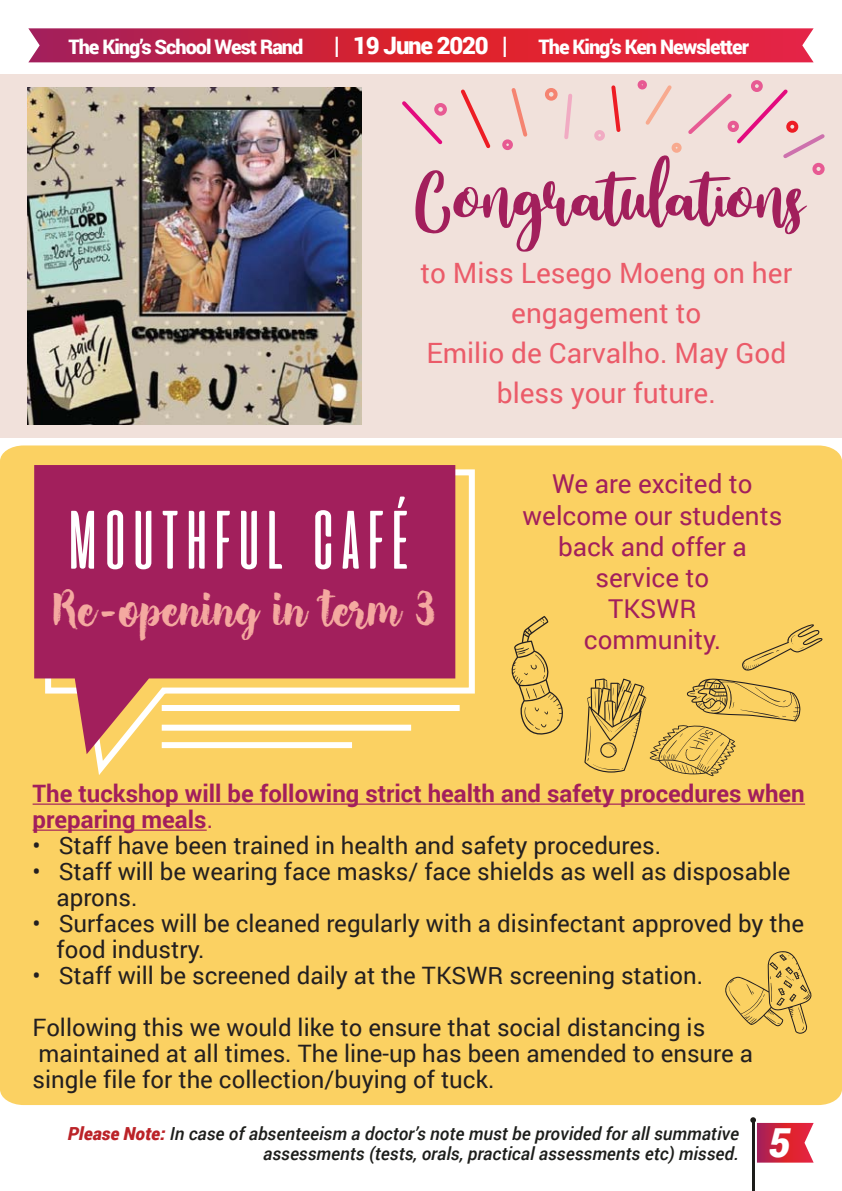
<style>
.page{position:relative;width:842px;height:1191px;background:#fff}
.page>*{position:absolute;margin:0;border:0;box-sizing:border-box;transform-origin:0 0}
.t1{font:91.2px "Angelina Alt Demo";color:#a21f5c}
.t2{font:82.6px "aliensandcows";letter-spacing:-.1em;color:#fff}
.t3{font:47.8px "Hensa";color:#f4a9a0}
.t4{font:italic 900 40px "Roboto";color:#fff}
.t5{font:28px/40px "Roboto";color:#eb5b69;text-align:center}
.t6{font:26px/31.2px "Roboto";color:#a21f5c;text-align:center}
.t7{font:24px/26px "Roboto";color:#231f20}
.t8{font:700 24px/26px "Roboto";color:#a21f5c}
.t9{font:900 24px "Roboto";letter-spacing:-.05em;color:#fff}
.t10{font:900 20px "Roboto";letter-spacing:-.05em;color:#fff}
.t11{font:italic 500 18px/19.6px "Roboto";color:#1d1e1b;text-align:right}
.s1{font-weight:400}
.s2{font-weight:900;color:#bb2328}
</style>
<div class="page">
<div style="left:0;top:445px;width:842px;height:660px;background:#fbd162"></div>
<hr style="left:752px;top:1120px;width:2px;height:71px;background:#1d1c1a">
<svg style="left:750px;top:1117px;width:64px;height:45px"></svg>
<svg style="left:28px;top:28px;width:786px;height:34px;background:#d12742"></svg>
<svg style="left:42px;top:466px;width:436px;height:316px;background:#fad470"></svg>
<svg style="left:34px;top:465px;width:421px;height:289px;background:#b44560"></svg>
<div style="left:162px;top:705px;width:298px;height:6px;background:#fff"></div>
<div style="left:162px;top:724px;width:249px;height:6px;background:#fff"></div>
<div style="left:162px;top:742px;width:190px;height:6px;background:#fff"></div>
<hr style="left:33px;top:803px;width:772px;height:1px;background:#a21f5c">
<hr style="left:33px;top:829px;width:174px;height:1px;background:#a21f5c">
<div style="left:0;top:74px;width:842px;height:364px;background:#f1e1db"></div>
<img style="left:27px;top:88px;width:334px;height:337px">
<svg style="left:402px;top:101px;width:42px;height:44px"></svg>
<svg style="left:461px;top:89px;width:30px;height:60px"></svg>
<svg style="left:511px;top:88px;width:17px;height:49px"></svg>
<svg style="left:564px;top:93px;width:9px;height:46px"></svg>
<svg style="left:611px;top:85px;width:10px;height:47px"></svg>
<svg style="left:642px;top:85px;width:30px;height:40px"></svg>
<svg style="left:688px;top:88px;width:137px;height:71px"></svg>
<div style="left:502px;top:139px;width:11px;height:11px;border:4px solid #e75a93;border-radius:50%"></div>
<div style="left:434px;top:103px;width:13px;height:13px;border:4px solid #e75a93;border-radius:50%"></div>
<div style="left:545px;top:88px;width:13px;height:13px;border:4px solid #f58471;border-radius:50%"></div>
<div style="left:594px;top:130px;width:11px;height:11px;border:4px solid #f1abc3;border-radius:50%"></div>
<div style="left:638px;top:80px;width:9px;height:9px;border:4px solid #e75a93;border-radius:50%"></div>
<div style="left:672px;top:143px;width:10px;height:10px;border:4px solid #f8aa8f;border-radius:50%"></div>
<div style="left:751px;top:80px;width:12px;height:12px;border:4px solid #e75a93;border-radius:50%"></div>
<div style="left:728px;top:121px;width:11px;height:11px;border:4px solid #e75a93;border-radius:50%"></div>
<div style="left:786px;top:121px;width:12px;height:12px;border:4px solid #ed1d24;border-radius:50%"></div>
<div style="left:812px;top:163px;width:13px;height:12px;border:4px solid #e75a93;border-radius:50%"></div>
<svg style="left:505px;top:616px;width:59px;height:121px;background:#e7c05b"></svg>
<svg style="left:742px;top:623px;width:80px;height:48px;background:#e9c25c"></svg>
<svg style="left:725px;top:950px;width:87px;height:84px;background:#e5bf5b"></svg>
<svg style="left:584px;top:678px;width:216px;height:98px;background:#e4be5a"></svg>
<p class="t10" style="left:68px;top:32px;width:236px">The King’s School West Rand</p>
<p class="t9" style="left:334px;top:28px;width:176px">| 19 June 2020 |</p>
<p class="t10" style="left:538px;top:32px;width:212px">The King’s Ken Newsletter</p>
<h1 class="t1" style="left:415px;top:155px;width:391px">Congratulations</h1>
<p class="t5" style="left:420px;top:252px;width:373px">to Miss Lesego Moeng on her engagement to<br>Emilio de Carvalho. May God bless your future.</p>
<h2 class="t2" style="left:61px;top:496px;width:357px">MOUTHFUL CAFÉ</h2>
<h3 class="t3" style="left:54px;top:588px;width:384px">Re-opening in term 3</h3>
<p class="t6" style="left:522px;top:467px;width:261px">We are excited to welcome our students back and offer a service to<br>TKSWR<br>community.</p>
<p class="t8" style="left:33px;top:780px;width:774px">The tuckshop will be following strict health and safety procedures when preparing meals<span class="s1">.</span></p>
<p class="t7" style="left:33px;top:832px;width:630px">• Staff have been trained in health and safety procedures.</p>
<p class="t7" style="left:57px;top:858px;width:735px;text-indent:-24px">• Staff will be wearing face masks/ face shields as well as disposable aprons.</p>
<p class="t7" style="left:57px;top:910px;width:749px;text-indent:-24px">• Surfaces will be cleaned regularly with a disinfectant approved by the food industry.</p>
<p class="t7" style="left:33px;top:949px;width:674px;line-height:52px">• Staff will be screened daily at the TKSWR screening station.<br>Following this we would like to ensure that social distancing is</p>
<p class="t7" style="left:33px;top:1040px;width:722px">maintained at all times. The line-up has been amended to ensure a single file for the collection/buying of tuck.</p>
<p class="t11" style="left:68px;top:1123px;width:673px"><span class="s2">Please Note:</span> In case of absenteeism a doctor’s note must be provided for all summative assessments (tests, orals, practical assessments etc) missed.</p>
<h3 class="t4" style="left:768px;top:1114px;width:23px">5</h3>
</div>
